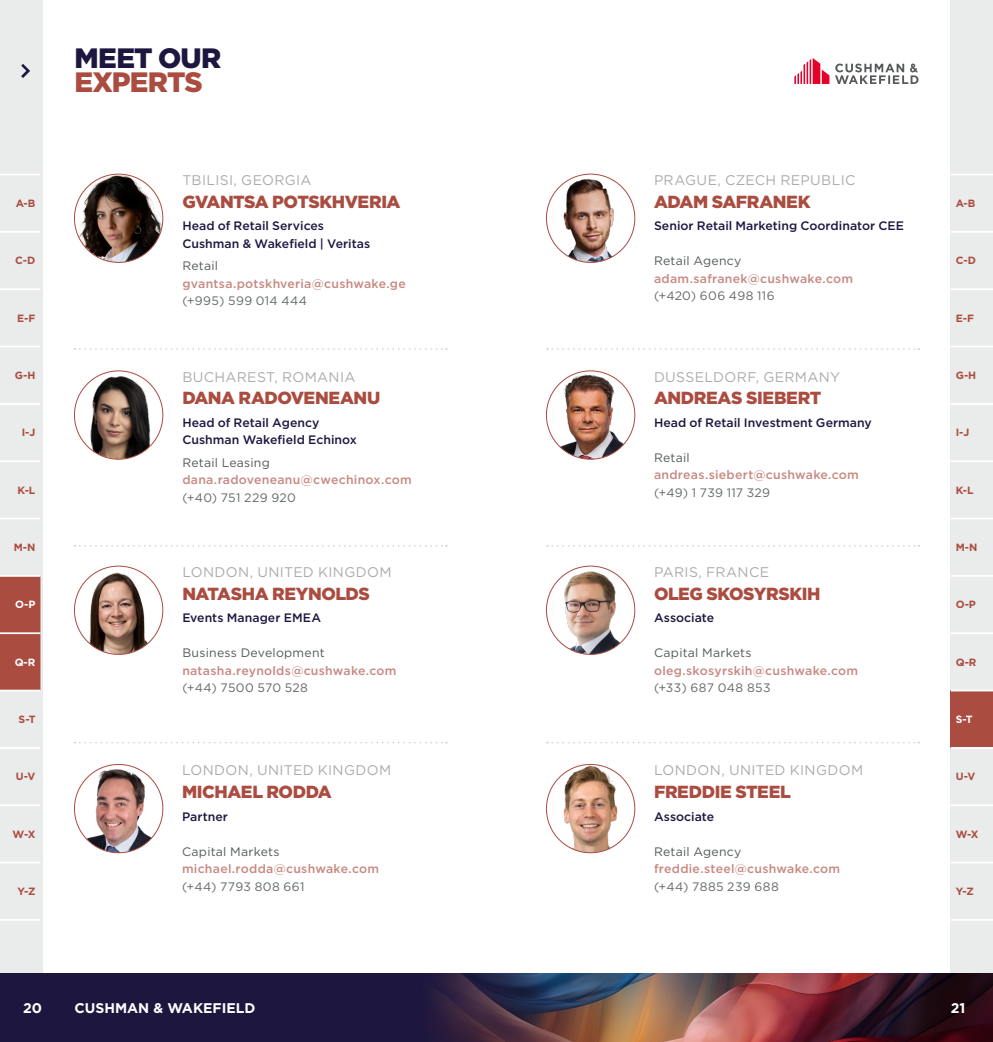
<style>
.page{position:relative;width:993px;height:1042px;background:#fff}
.page>*{position:absolute;margin:0;border:0;box-sizing:border-box;transform-origin:0 0}
.t1{font:900 28px "Gotham";letter-spacing:-.025em;color:#1d1740}
.t2{font:900 28px "Gotham";letter-spacing:-.035em;color:#aa4c40}
.t3{font:900 17.5px "Gotham";letter-spacing:-.025em;color:#aa4c40}
.t4{font:14px "Gotham";letter-spacing:.025em;color:#aaacac}
.t5{font:700 14px "Gotham";color:#fff}
.t6{font:500 12.25px "Gotham";letter-spacing:.025em;color:#c78880}
.t7{font:500 12.25px/17.5px "Gotham";color:#1d1740}
.t8{font:12.25px "Gotham";letter-spacing:.03em;color:#65696a}
.t9{font:12.25px "Gotham";letter-spacing:.02em;color:#545859}
.t10{font:700 10.5px "Gotham";color:#aa4c40}
.t11{font:700 10.5px "Gotham";color:#fff}
</style>
<div class="page">
<div style="left:0;top:0;width:42px;height:1042px;background:#eaebeb"></div>
<hr style="left:0;top:174px;width:40px;height:1px;background:#fff">
<hr style="left:0;top:346px;width:40px;height:1px;background:#fff">
<hr style="left:0;top:919px;width:40px;height:2px;background:#fff">
<div style="left:950px;top:0;width:42px;height:1042px;background:#eaebeb"></div>
<div style="left:950px;top:690px;width:42px;height:58px;background:#aa4c40"></div>
<hr style="left:950px;top:174px;width:42px;height:1px;background:#fff">
<hr style="left:950px;top:346px;width:42px;height:1px;background:#fff">
<hr style="left:950px;top:919px;width:42px;height:2px;background:#fff">
<div style="left:0;top:973px;width:992px;height:69px;background:#1d1740"></div>
<img style="left:433px;top:973px;width:559px;height:69px">
<svg style="left:21px;top:64px;width:9px;height:14px"></svg>
<svg style="left:794px;top:58px;width:124px;height:26px"></svg>
<svg style="left:74px;top:348px;width:373px;height:2px"></svg>
<svg style="left:547px;top:348px;width:372px;height:2px"></svg>
<svg style="left:74px;top:545px;width:373px;height:2px"></svg>
<svg style="left:547px;top:545px;width:372px;height:2px"></svg>
<svg style="left:74px;top:742px;width:373px;height:1px"></svg>
<svg style="left:547px;top:742px;width:372px;height:1px"></svg>
<div style="left:0;top:232px;width:45px;height:57px;background:#eaebeb"></div>
<div style="left:0;top:289px;width:45px;height:57px;background:#eaebeb"></div>
<div style="left:0;top:347px;width:45px;height:57px;background:#eaebeb"></div>
<div style="left:0;top:403px;width:45px;height:57px;background:#eaebeb"></div>
<div style="left:0;top:460px;width:45px;height:57px;background:#eaebeb"></div>
<div style="left:0;top:518px;width:45px;height:57px;background:#eaebeb"></div>
<svg style="left:0;top:574px;width:45px;height:57px;background:#b4645a"></svg>
<svg style="left:0;top:632px;width:43px;height:57px;background:#b05a4f"></svg>
<div style="left:0;top:689px;width:45px;height:56px;background:#eaebeb"></div>
<div style="left:0;top:747px;width:45px;height:56px;background:#eaebeb"></div>
<div style="left:0;top:804px;width:45px;height:56px;background:#eaebeb"></div>
<div style="left:0;top:861px;width:45px;height:57px;background:#eaebeb"></div>
<div style="left:0;top:175px;width:45px;height:57px;background:#eaebeb"></div>
<div style="left:947px;top:232px;width:45px;height:57px;background:#eaebeb"></div>
<div style="left:947px;top:289px;width:45px;height:57px;background:#eaebeb"></div>
<div style="left:947px;top:347px;width:45px;height:57px;background:#eaebeb"></div>
<svg style="left:947px;top:403px;width:45px;height:2px"></svg>
<svg style="left:951px;top:460px;width:41px;height:2px"></svg>
<div style="left:947px;top:518px;width:45px;height:57px;background:#eaebeb"></div>
<svg style="left:947px;top:574px;width:45px;height:3px"></svg>
<svg style="left:951px;top:632px;width:41px;height:2px"></svg>
<svg style="left:950px;top:690px;width:42px;height:2px"></svg>
<svg style="left:950px;top:747px;width:42px;height:2px"></svg>
<svg style="left:951px;top:804px;width:41px;height:2px"></svg>
<svg style="left:951px;top:862px;width:41px;height:1px"></svg>
<div style="left:947px;top:175px;width:45px;height:57px;background:#eaebeb"></div>
<img style="left:546px;top:764px;width:88px;height:89px;border-radius:44px">
<img style="left:546px;top:174px;width:88px;height:88px;border-radius:44px">
<img style="left:546px;top:371px;width:88px;height:88px;border-radius:44px">
<img style="left:74px;top:764px;width:89px;height:89px;border-radius:44px">
<img style="left:546px;top:566px;width:88px;height:88px;border-radius:44px">
<img style="left:74px;top:174px;width:89px;height:88px;border-radius:44px">
<img style="left:74px;top:371px;width:89px;height:88px;border-radius:44px">
<img style="left:74px;top:566px;width:89px;height:88px;border-radius:44px">
<h1 class="t1" style="left:74px;top:42px;width:148px">MEET OUR</h1>
<h1 class="t2" style="left:74px;top:66px;width:130px">EXPERTS</h1>
<p class="t10" style="left:16px;top:197px;width:21px">A-B</p>
<p class="t10" style="left:15px;top:255px;width:22px">C-D</p>
<p class="t4" style="left:182px;top:172px;width:130px">TBILISI, GEORGIA</p>
<h2 class="t3" style="left:182px;top:191px;width:219px">GVANTSA POTSKHVERIA</h2>
<p class="t7" style="left:182px;top:217px;width:189px">Head of Retail Services<br>Cushman &amp; Wakefield | Veritas</p>
<p class="t9" style="left:182px;top:259px;width:37px">Retail</p>
<p class="t6" style="left:182px;top:275px;width:225px">gvantsa.potskhveria@cushwake.ge</p>
<p class="t8" style="left:182px;top:294px;width:126px">(+995) 599 014 444</p>
<p class="t4" style="left:653px;top:172px;width:203px">PRAGUE, CZECH REPUBLIC</p>
<h2 class="t3" style="left:653px;top:191px;width:158px">ADAM SAFRANEK</h2>
<p class="t7" style="left:653px;top:217px;width:251px">Senior Retail Marketing Coordinator CEE</p>
<p class="t9" style="left:653px;top:254px;width:89px">Retail Agency</p>
<p class="t6" style="left:653px;top:270px;width:200px">adam.safranek@cushwake.com</p>
<p class="t8" style="left:653px;top:289px;width:122px">(+420) 606 498 116</p>
<p class="t10" style="left:955px;top:197px;width:21px">A-B</p>
<p class="t10" style="left:955px;top:255px;width:22px">C-D</p>
<p class="t10" style="left:17px;top:312px;width:20px">E-F</p>
<p class="t10" style="left:955px;top:312px;width:20px">E-F</p>
<p class="t10" style="left:15px;top:369px;width:22px">G-H</p>
<p class="t10" style="left:22px;top:426px;width:15px">I-J</p>
<p class="t10" style="left:18px;top:484px;width:19px">K-L</p>
<p class="t4" style="left:182px;top:369px;width:174px">BUCHAREST, ROMANIA</p>
<h2 class="t3" style="left:182px;top:388px;width:199px">DANA RADOVENEANU</h2>
<p class="t7" style="left:182px;top:414px;width:176px">Head of Retail Agency<br>Cushman Wakefield Echinox</p>
<p class="t9" style="left:182px;top:456px;width:89px">Retail Leasing</p>
<p class="t6" style="left:182px;top:472px;width:231px">dana.radoveneanu@cwechinox.com</p>
<p class="t8" style="left:182px;top:491px;width:115px">(+40) 751 229 920</p>
<p class="t4" style="left:653px;top:369px;width:188px">DUSSELDORF, GERMANY</p>
<h2 class="t3" style="left:653px;top:388px;width:169px">ANDREAS SIEBERT</h2>
<p class="t7" style="left:653px;top:414px;width:219px">Head of Retail Investment Germany</p>
<p class="t9" style="left:653px;top:451px;width:37px">Retail</p>
<p class="t6" style="left:653px;top:467px;width:206px">andreas.siebert@cushwake.com</p>
<p class="t8" style="left:653px;top:486px;width:118px">(+49) 1 739 117 329</p>
<p class="t10" style="left:955px;top:369px;width:22px">G-H</p>
<p class="t10" style="left:955px;top:426px;width:15px">I-J</p>
<p class="t10" style="left:955px;top:484px;width:19px">K-L</p>
<p class="t10" style="left:14px;top:541px;width:23px">M-N</p>
<p class="t10" style="left:955px;top:541px;width:23px">M-N</p>
<p class="t11" style="left:15px;top:598px;width:22px">O-P</p>
<p class="t11" style="left:15px;top:656px;width:22px">Q-R</p>
<p class="t4" style="left:182px;top:564px;width:210px">LONDON, UNITED KINGDOM</p>
<h2 class="t3" style="left:182px;top:583px;width:189px">NATASHA REYNOLDS</h2>
<p class="t7" style="left:182px;top:609px;width:140px">Events Manager EMEA</p>
<p class="t9" style="left:182px;top:646px;width:144px">Business Development</p>
<p class="t6" style="left:182px;top:662px;width:216px">natasha.reynolds@cushwake.com</p>
<p class="t8" style="left:182px;top:681px;width:127px">(+44) 7500 570 528</p>
<p class="t4" style="left:653px;top:564px;width:116px">PARIS, FRANCE</p>
<h2 class="t3" style="left:653px;top:583px;width:168px">OLEG SKOSYRSKIH</h2>
<p class="t7" style="left:653px;top:609px;width:62px">Associate</p>
<p class="t9" style="left:653px;top:646px;width:99px">Capital Markets</p>
<p class="t6" style="left:653px;top:662px;width:206px">oleg.skosyrskih@cushwake.com</p>
<p class="t8" style="left:653px;top:681px;width:118px">(+33) 687 048 853</p>
<p class="t10" style="left:955px;top:598px;width:22px">O-P</p>
<p class="t10" style="left:955px;top:656px;width:22px">Q-R</p>
<p class="t10" style="left:19px;top:713px;width:18px">S-T</p>
<p class="t11" style="left:955px;top:713px;width:18px">S-T</p>
<p class="t10" style="left:16px;top:770px;width:21px">U-V</p>
<p class="t10" style="left:13px;top:828px;width:24px">W-X</p>
<p class="t10" style="left:17px;top:885px;width:20px">Y-Z</p>
<p class="t4" style="left:182px;top:762px;width:210px">LONDON, UNITED KINGDOM</p>
<h2 class="t3" style="left:182px;top:782px;width:151px">MICHAEL RODDA</h2>
<p class="t7" style="left:182px;top:807px;width:47px">Partner</p>
<p class="t9" style="left:182px;top:844px;width:99px">Capital Markets</p>
<p class="t6" style="left:182px;top:860px;width:198px">michael.rodda@cushwake.com</p>
<p class="t8" style="left:182px;top:879px;width:124px">(+44) 7793 808 661</p>
<p class="t4" style="left:653px;top:762px;width:210px">LONDON, UNITED KINGDOM</p>
<h2 class="t3" style="left:653px;top:782px;width:138px">FREDDIE STEEL</h2>
<p class="t7" style="left:653px;top:807px;width:62px">Associate</p>
<p class="t9" style="left:653px;top:844px;width:89px">Retail Agency</p>
<p class="t6" style="left:653px;top:860px;width:188px">freddie.steel@cushwake.com</p>
<p class="t8" style="left:653px;top:879px;width:126px">(+44) 7885 239 688</p>
<p class="t10" style="left:955px;top:770px;width:21px">U-V</p>
<p class="t10" style="left:955px;top:828px;width:24px">W-X</p>
<p class="t10" style="left:955px;top:885px;width:20px">Y-Z</p>
<p class="t5" style="left:23px;top:1000px;width:20px">20</p>
<p class="t5" style="left:74px;top:1000px;width:182px">CUSHMAN &amp; WAKEFIELD</p>
<p class="t5" style="left:950px;top:1000px;width:16px">21</p>
</div>
